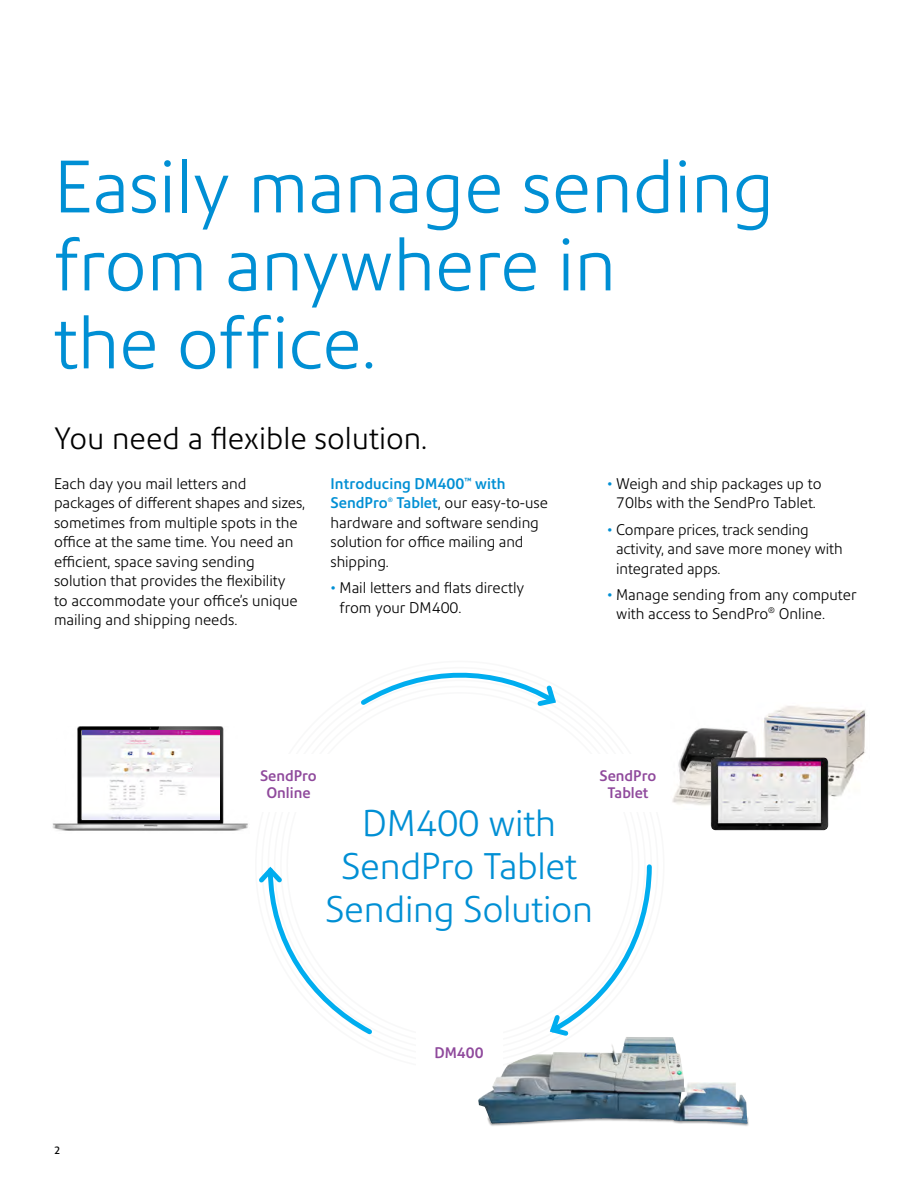
<style>
.page{position:relative;width:918px;height:1188px;background:#fff}
.page>*{position:absolute;margin:0;border:0;box-sizing:border-box;transform-origin:0 0}
.t1{font:300 72px/78px "Precision Sans";color:#008fd4}
.t2{font:300 36px/43.2px "Precision Sans";letter-spacing:-.005em;color:#008fd4;text-align:center}
.t3{font:300 30px "Precision Sans";letter-spacing:.005em;color:#000}
.t4{font:300 15px/19.5px "Precision Sans";color:#000}
.t5{font:500 15px/19.5px "Precision Sans";letter-spacing:.005em;color:#008fd4}
.t6{font:500 14.85px/16.8px "Precision Sans";color:#8f499c;text-align:center}
.t7{font:10.5px "Precision Sans";color:#000}
.t8{font:500 6.15px "Precision Sans";color:#008fd4}
.s1{font-weight:500;color:#008fd4}
.s2{color:#008fd4}
</style>
<div class="page">
<svg style="left:494px;top:1037px;width:183px;height:46px;background:#b0b8ba"></svg>
<div style="left:416px;top:1025px;width:86px;height:55px;background:#fff"></div>
<svg style="left:361px;top:672px;width:195px;height:34px"></svg>
<svg style="left:549px;top:864px;width:105px;height:175px"></svg>
<svg style="left:259px;top:866px;width:113px;height:169px"></svg>
<div style="left:487px;top:1115px;width:262px;height:12px;background:#000;opacity:.45"></div>
<img style="left:488px;top:1116px;width:251px;height:7px">
<img style="left:518px;top:1037px;width:111px;height:23px">
<img style="left:672px;top:706px;width:194px;height:100px">
<img style="left:710px;top:757px;width:119px;height:73px">
<img style="left:52px;top:727px;width:196px;height:104px">
<img style="left:82px;top:731px;width:137px;height:88px">
<h1 class="t1" style="left:54px;top:148px;width:722px">Easily manage sending from anywhere in<br>the office.</h1>
<h3 class="t3" style="left:54px;top:420px;width:375px">You need a flexible solution.</h3>
<p class="t4" style="left:54px;top:474px;width:253px">Each day you mail letters and packages of different shapes and sizes, sometimes from multiple spots in the office at the same time. You need an efficient, space saving sending solution that provides the flexibility<br>to accommodate your office’s unique mailing and shipping needs.</p>
<p class="t5" style="left:331px;top:474px;width:176px">Introducing DM400<sup>™</sup> with<br>SendPro</p>
<p class="t4" style="left:331px;top:493px;width:219px;text-indent:66px"><span class="s1">Tablet</span>, our easy-to-use hardware and software sending solution for office mailing and shipping.</p>
<p class="t4" style="left:340px;top:578px;width:186px;text-indent:-9px"><span class="s2">•</span> Mail letters and flats directly from your DM400.</p>
<p class="t8" style="left:388px;top:496px;width:7px">®</p>
<p class="t4" style="left:607px;top:474px;width:216px;text-align:center"><span class="s2">•</span> Weigh and ship packages up to<br>70lbs with the SendPro Tablet.</p>
<p class="t4" style="left:616px;top:520px;width:228px;text-indent:-9px"><span class="s2">•</span> Compare prices, track sending activity, and save more money with integrated apps.</p>
<p class="t4" style="left:616px;top:585px;width:242px;text-indent:-9px"><span class="s2">•</span> Manage sending from any computer with access to SendPro<sup>®</sup> Online.</p>
<p class="t7" style="left:54px;top:1144px;width:8px">2</p>
<p class="t6" style="left:260px;top:767px;width:58px">SendPro<br>Online</p>
<h2 class="t2" style="left:325px;top:802px;width:269px">DM400 with<br>SendPro Tablet<br>Sending Solution</h2>
<p class="t6" style="left:600px;top:767px;width:58px">SendPro<br>Tablet</p>
<p class="t6" style="left:434px;top:1045px;width:51px">DM400</p>
</div>
